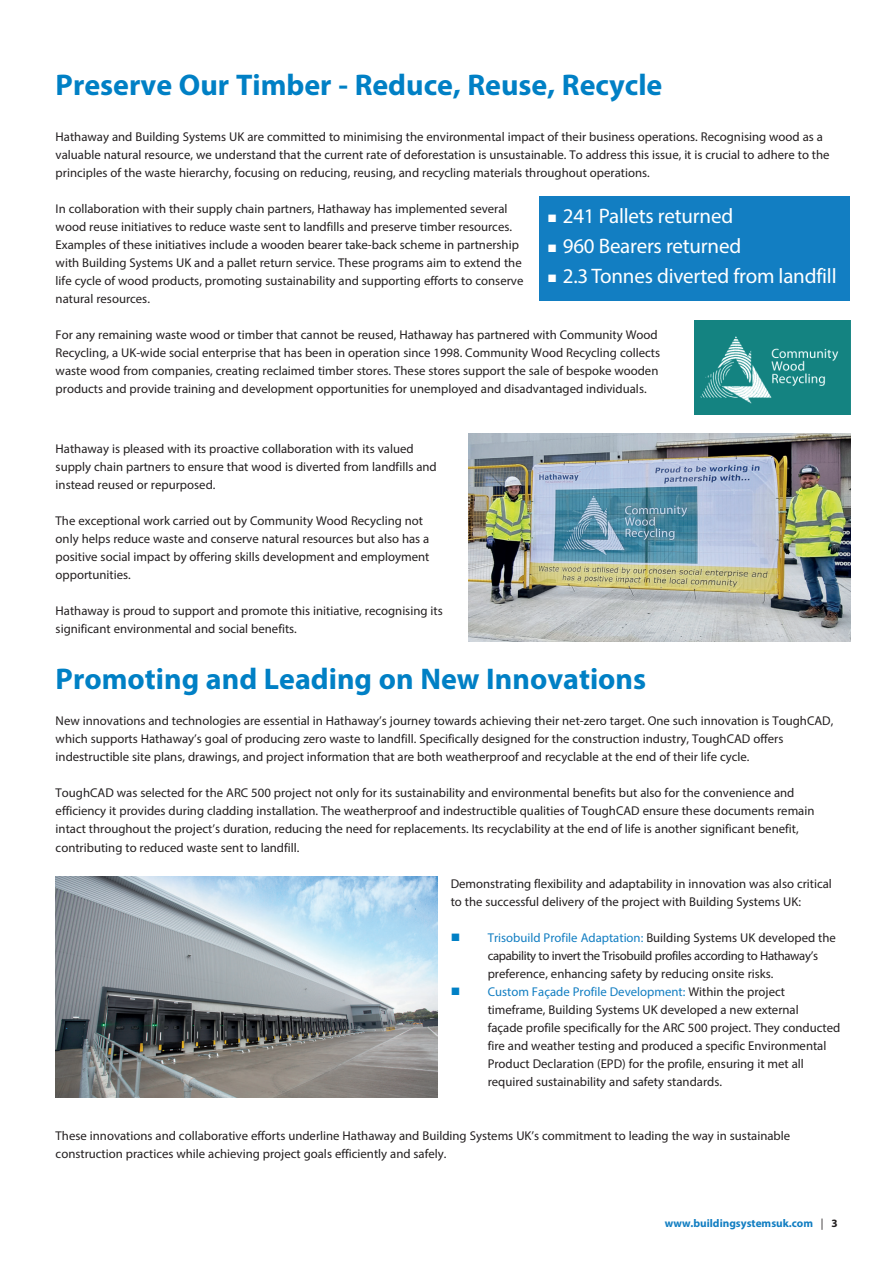
<style>
.page{position:relative;width:893px;height:1263px;background:#fff}
.page>*{position:absolute;margin:0;border:0;box-sizing:border-box;transform-origin:0 0}
.t1{font:700 30px "Myriad Pro";color:#0080c5}
.t2{font:21px "Myriad Pro";letter-spacing:-.01em;color:#fff}
.t3{font:12.75px/18px "Myriad Pro";color:#231f20}
.t4{font:700 11.25px "Myriad Pro";color:#127ec2}
.s1{color:#0080c5}
.s2{color:#127ec2}
.s3{font-weight:400;color:#231f20}
.s4{color:#231f20}
</style>
<div class="page">
<div style="left:539px;top:196px;width:311px;height:104px;background:#127ec2"></div>
<img style="left:468px;top:434px;width:382px;height:207px">
<img style="left:56px;top:876px;width:382px;height:221px">
<img style="left:694px;top:321px;width:156px;height:94px">
<h1 class="t1" style="left:56px;top:65px;width:608px">Preserve Our Timber - Reduce, Reuse, Recycle</h1>
<p class="t3" style="left:56px;top:127px;width:775px">Hathaway and Building Systems UK are committed to minimising the environmental impact of their business operations. Recognising wood as a valuable natural resource, we understand that the current rate of deforestation is unsustainable. To address this issue, it is crucial to adhere to the principles of the waste hierarchy, focusing on reducing, reusing, and recycling materials throughout operations.</p>
<p class="t3" style="left:56px;top:199px;width:469px">In collaboration with their supply chain partners, Hathaway has implemented several wood reuse initiatives to reduce waste sent to landfills and preserve timber resources.<br>Examples of these initiatives include a wooden bearer take-back scheme in partnership with Building Systems UK and a pallet return service. These programs aim to extend the life cycle of wood products, promoting sustainability and supporting efforts to conserve natural resources.</p>
<p class="t3" style="left:56px;top:325px;width:606px">For any remaining waste wood or timber that cannot be reused, Hathaway has partnered with Community Wood Recycling, a UK-wide social enterprise that has been in operation since 1998. Community Wood Recycling collects waste wood from companies, creating reclaimed timber stores. These stores support the sale of bespoke wooden products and provide training and development opportunities for unemployed and disadvantaged individuals.</p>
<h2 class="t2" style="left:547px;top:203px;width:187px">■ 241 Pallets returned</h2>
<h2 class="t2" style="left:547px;top:233px;width:195px">■ 960 Bearers returned</h2>
<h2 class="t2" style="left:547px;top:263px;width:291px">■ 2.3 Tonnes diverted from landfill</h2>
<p class="t3" style="left:56px;top:439px;width:383px">Hathaway is pleased with its proactive collaboration with its valued supply chain partners to ensure that wood is diverted from landfills and instead reused or repurposed.</p>
<p class="t3" style="left:56px;top:511px;width:375px">The exceptional work carried out by Community Wood Recycling not only helps reduce waste and conserve natural resources but also has a positive social impact by offering skills development and employment opportunities.</p>
<p class="t3" style="left:56px;top:601px;width:389px">Hathaway is proud to support and promote this initiative, recognising its significant environmental and social benefits.</p>
<h1 class="t1" style="left:56px;top:659px;width:592px">Promoting and Leading on New Innovations</h1>
<p class="t3" style="left:56px;top:712px;width:779px">New innovations and technologies are essential in Hathaway’s journey towards achieving their net-zero target. One such innovation is ToughCAD, which supports Hathaway’s goal of producing zero waste to landfill. Specifically designed for the construction industry, ToughCAD offers indestructible site plans, drawings, and project information that are both weatherproof and recyclable at the end of their life cycle.</p>
<p class="t3" style="left:56px;top:784px;width:760px">ToughCAD was selected for the ARC 500 project not only for its sustainability and environmental benefits but also for the convenience and efficiency it provides during cladding installation. The weatherproof and indestructible qualities of ToughCAD ensure these documents remain intact throughout the project’s duration, reducing the need for replacements. Its recyclability at the end of life is another significant benefit, contributing to reduced waste sent to landfill.</p>
<p class="t3" style="left:451px;top:874px;width:383px">Demonstrating flexibility and adaptability in innovation was also critical to the successful delivery of the project with Building Systems UK:</p>
<p class="t3" style="left:488px;top:928px;width:350px;text-indent:-37px"><span class="s1">■</span> <span class="s2">Trisobuild Profile Adaptation:</span> Building Systems UK developed the capability to invert the Trisobuild profiles according to Hathaway’s preference, enhancing safety by reducing onsite risks.</p>
<p class="t3" style="left:488px;top:982px;width:354px;text-indent:-37px"><span class="s1">■</span> <span class="s2">Custom Façade Profile Development:</span> Within the project timeframe, Building Systems UK developed a new external<br>façade profile specifically for the ARC 500 project. They conducted fire and weather testing and produced a specific Environmental Product Declaration (EPD) for the profile, ensuring it met all required sustainability and safety standards.</p>
<p class="t3" style="left:56px;top:1126px;width:736px">These innovations and collaborative efforts underline Hathaway and Building Systems UK’s commitment to leading the way in sustainable construction practices while achieving project goals efficiently and safely.</p>
<p class="t4" style="left:665px;top:1216px;width:174px">www.buildingsystemsuk.com <span class="s3">|</span> <span class="s4">3</span></p>
</div>
